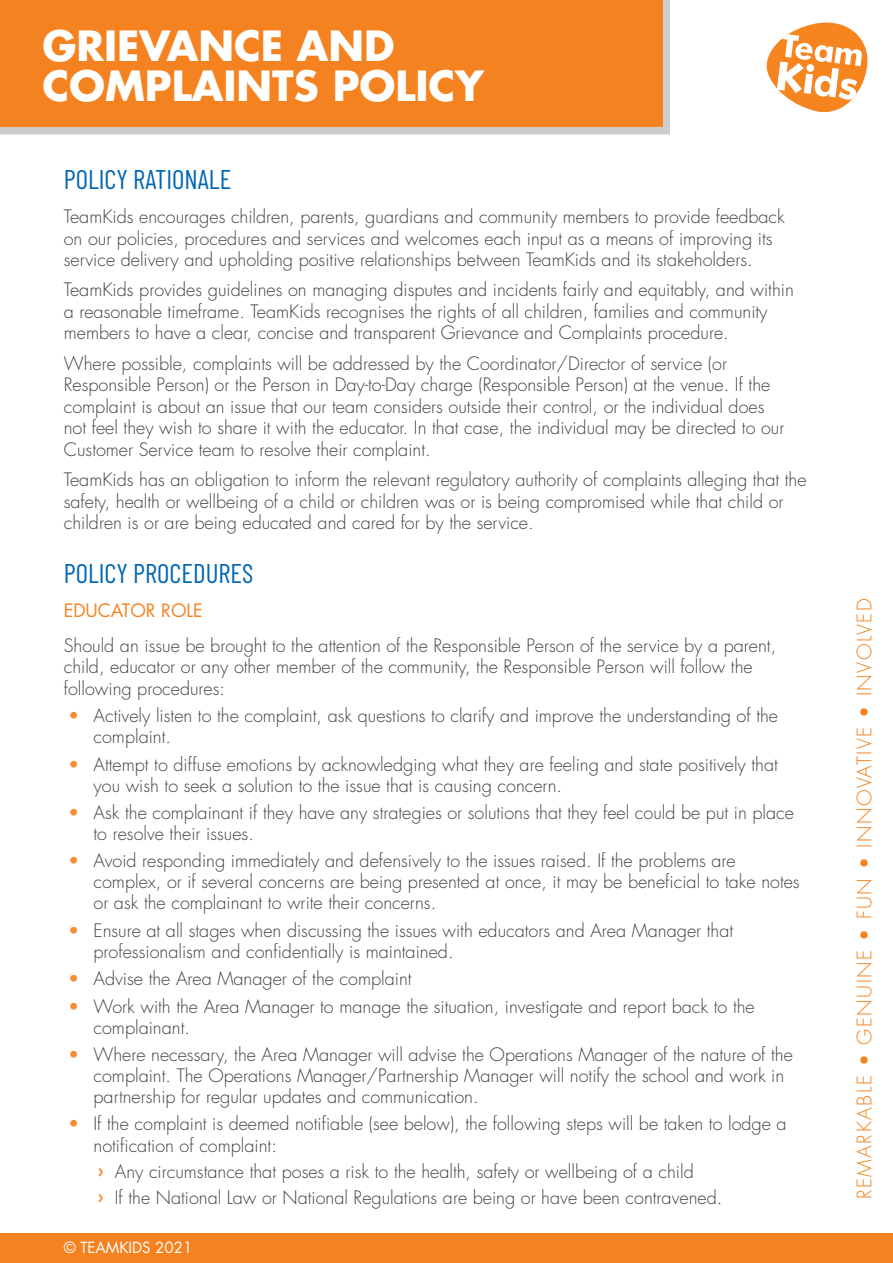
<style>
.page{position:relative;width:893px;height:1263px;background:#fff}
.page>*{position:absolute;margin:0;border:0;box-sizing:border-box;transform-origin:0 0}
.t1{font:700 40.5px/40.5px "Futura Std";color:#fff}
.Heading_1{font:27px "Barlow Condensed";color:#0066b3}
.t2{font:300 19.5px "Futura Std";letter-spacing:.08em;color:#f58220}
.Body{font:300 18px/21.6px "Futura Std";color:#414042}
.Heading_2{font:18px "Futura Std";color:#f58220}
.t3{font:15px "Futura Std";color:#fff}
.s1{color:#f78d33}
.s2{font-weight:800;color:#f78d33}
</style>
<div class="page">
<svg style="left:767px;top:23px;width:100px;height:89px"></svg>
<div style="left:0;top:0;width:670px;height:134px;background:#cdcdcd"></div>
<div style="left:0;top:0;width:663px;height:127px;background:#f58220"></div>
<div style="left:0;top:1233px;width:893px;height:30px;background:#f58220"></div>
<p class="t1" style="left:43px;top:25px;width:443px">GRIEVANCE AND<br>COMPLAINTS POLICY</p>
<p class="Heading_1" style="left:64px;top:160px;width:169px">POLICY RATIONALE</p>
<p class="Body" style="left:64px;top:206px;width:723px">TeamKids encourages children, parents, guardians and community members to provide feedback on our policies, procedures and services and welcomes each input as a means of improving its service delivery and upholding positive relationships between TeamKids and its stakeholders.</p>
<p class="Body" style="left:64px;top:279px;width:732px">TeamKids provides guidelines on managing disputes and incidents fairly and equitably, and within a reasonable timeframe. TeamKids recognises the rights of all children, families and community members to have a clear, concise and transparent Grievance and Complaints procedure.</p>
<p class="Body" style="left:64px;top:353px;width:722px">Where possible, complaints will be addressed by the Coordinator/Director of service (or Responsible Person) or the Person in Day-to-Day charge (Responsible Person) at the venue. If the complaint is about an issue that our team considers outside their control, or the individual does not feel they wish to share it with the educator. In that case, the individual may be directed to our Customer Service team to resolve their complaint.</p>
<p class="Body" style="left:64px;top:469px;width:744px">TeamKids has an obligation to inform the relevant regulatory authority of complaints alleging that the safety, health or wellbeing of a child or children was or is being compromised while that child or children is or are being educated and cared for by the service.</p>
<p class="Heading_1" style="left:64px;top:554px;width:191px">POLICY PROCEDURES</p>
<p class="Heading_2" style="left:64px;top:599px;width:141px">EDUCATOR ROLE</p>
<p class="Body" style="left:64px;top:635px;width:714px">Should an issue be brought to the attention of the Responsible Person of the service by a parent, child, educator or any other member of the community, the Responsible Person will follow the following procedures:</p>
<p class="Body" style="left:94px;top:706px;width:686px;line-height:21px;text-indent:-26px"><span class="s1">•</span> Actively listen to the complaint, ask questions to clarify and improve the understanding of the complaint.</p>
<p class="Body" style="left:94px;top:754px;width:686px;line-height:21px;text-indent:-26px"><span class="s1">•</span> Attempt to diffuse emotions by acknowledging what they are feeling and state positively that you wish to seek a solution to the issue that is causing concern.</p>
<p class="Body" style="left:94px;top:802px;width:702px;line-height:21px;text-indent:-26px"><span class="s1">•</span> Ask the complainant if they have any strategies or solutions that they feel could be put in place to resolve their issues.</p>
<p class="Body" style="left:94px;top:851px;width:708px;line-height:21px;text-indent:-26px"><span class="s1">•</span> Avoid responding immediately and defensively to the issues raised. If the problems are complex, or if several concerns are being presented at once, it may be beneficial to take notes or ask the complainant to write their concerns.</p>
<p class="Body" style="left:94px;top:920px;width:641px;line-height:21px;text-indent:-26px"><span class="s1">•</span> Ensure at all stages when discussing the issues with educators and Area Manager that professionalism and confidentially is maintained.</p>
<p class="Body" style="left:68px;top:968px;width:345px"><span class="s1">•</span> Advise the Area Manager of the complaint</p>
<p class="Body" style="left:94px;top:996px;width:663px;line-height:21px;text-indent:-26px"><span class="s1">•</span> Work with the Area Manager to manage the situation, investigate and report back to the complainant.</p>
<p class="Body" style="left:94px;top:1044px;width:701px;line-height:21px;text-indent:-26px"><span class="s1">•</span> Where necessary, the Area Manager will advise the Operations Manager of the nature of the complaint. The Operations Manager/Partnership Manager will notify the school and work in partnership for regular updates and communication.</p>
<p class="Body" style="left:94px;top:1113px;width:695px;text-indent:-26px"><span class="s1">•</span> If the complaint is deemed notifiable (see below), the following steps will be taken to lodge a notification of complaint:</p>
<p class="Body" style="left:98px;top:1161px;width:597px"><span class="s2">›</span> Any circumstance that poses a risk to the health, safety or wellbeing of a child</p>
<p class="Body" style="left:98px;top:1187px;width:626px"><span class="s2">›</span> If the National Law or National Regulations are being or have been contravened.</p>
<p class="t3" style="left:64px;top:1238px;width:130px">© TEAMKIDS 2021</p>
<p class="t2" style="left:853px;top:1199px;width:602px;rotate:-90deg">REMARKABLE • GENUINE • FUN • INNOVATIVE • INVOLVED</p>
</div>
